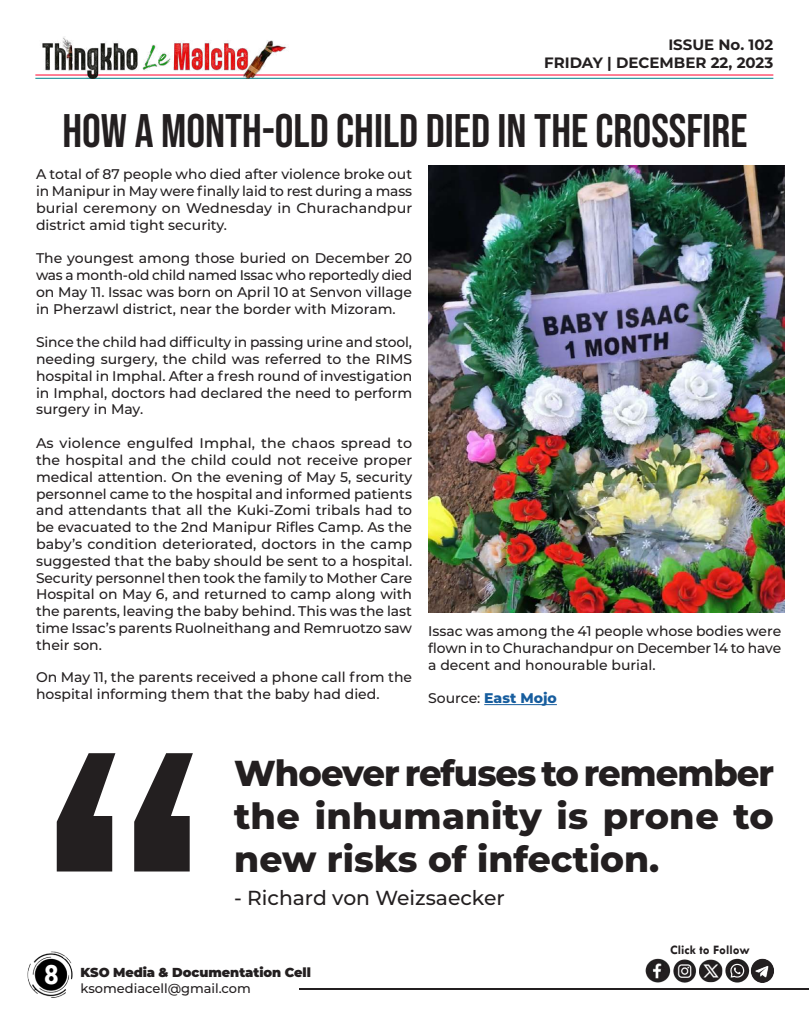
<style>
.page{position:relative;width:810px;height:1013px;background:#fff}
.page>*{position:absolute;margin:0;border:0;box-sizing:border-box;transform-origin:0 0}
.t1{font:523.6px "Bebas Neue";color:#231f20}
.t2{font:47px "Bebas Neue";color:#231f20}
.t3{font:800 36px/43.2px "Montserrat";color:#231f20;text-align:justify}
.t4{font:700 30px "Tw Cen";color:#fff}
.t5{font:500 20.3px "Montserrat";color:#231f20}
.t6{font:700 15px/18px "Montserrat";color:#231f20;text-align:right}
.t7{font:500 14px/16.8px "Montserrat";color:#231f20;text-align:justify}
.t8{font:800 14px "Montserrat";color:#175d9e}
.t9{font:900 13px "Montserrat";letter-spacing:-.005em;color:#231f20}
.t10{font:500 13px "Montserrat";color:#231f20}
.t11{font:700 13px "Tw Cen";color:#231f20}
.s1{font-weight:500;color:#231f20}
</style>
<div class="page">
<hr style="left:299px;top:988px;width:509px;height:1px;background:#231f20">
<img style="left:27px;top:951px;width:46px;height:47px">
<hr style="left:35px;top:74px;width:738px;height:1px;background:#ff002d">
<hr style="left:35px;top:78px;width:738px;height:1px;background:#00848b">
<img style="left:35px;top:37px;width:254px;height:42px">
<img style="left:645px;top:958px;width:129px;height:25px">
<hr style="left:484px;top:704px;width:73px;height:1px;background:#175d9e">
<img style="left:428px;top:165px;width:356px;height:447px">
<p class="t6" style="left:544px;top:35px;width:231px">ISSUE No. 102<br>FRIDAY | DECEMBER 22, 2023</p>
<h2 class="t2" style="left:62px;top:104px;width:687px">HOW A MONTH-OLD CHILD DIED IN THE CROSSFIRE</h2>
<p class="t7" style="left:36px;top:165px;width:378px">A total of 87 people who died after violence broke out in Manipur in May were finally laid to rest during a mass burial ceremony on Wednesday in Churachandpur district amid tight security.</p>
<p class="t7" style="left:36px;top:249px;width:378px">The youngest among those buried on December 20 was a month-old child named Issac who reportedly died on May 11. Issac was born on April 10 at Senvon village in Pherzawl district, near the border with Mizoram.</p>
<p class="t7" style="left:36px;top:333px;width:378px">Since the child had difficulty in passing urine and stool, needing surgery, the child was referred to the RIMS hospital in Imphal. After a fresh round of investigation in Imphal, doctors had declared the need to perform surgery in May.</p>
<p class="t7" style="left:36px;top:434px;width:378px">As violence engulfed Imphal, the chaos spread to the hospital and the child could not receive proper medical attention. On the evening of May 5, security personnel came to the hospital and informed patients and attendants that all the Kuki-Zomi tribals had to be evacuated to the 2nd Manipur Rifles Camp. As the baby’s condition deteriorated, doctors in the camp suggested that the baby should be sent to a hospital.<br>Security personnel then took the family to Mother Care Hospital on May 6, and returned to camp along with the parents, leaving the baby behind. This was the last time Issac’s parents Ruolneithang and Remruotzo saw their son.</p>
<p class="t7" style="left:36px;top:668px;width:378px">On May 11, the parents received a phone call from the hospital informing them that the baby had died.</p>
<p class="t7" style="left:428px;top:622px;width:355px">Issac was among the 41 people whose bodies were flown in to Churachandpur on December 14 to have a decent and honourable burial.</p>
<p class="t8" style="left:428px;top:688px;width:130px"><span class="s1">Source:</span> East Mojo</p>
<h1 class="t1" style="left:35px;top:642px;width:177px">“</h1>
<h3 class="t3" style="left:234px;top:749px;width:542px">Whoever refuses to remember the inhumanity is prone to new risks of infection.</h3>
<h3 class="t5" style="left:234px;top:883px;width:272px">- Richard von Weizsaecker</h3>
<p class="t11" style="left:670px;top:942px;width:81px">Click to Follow</p>
<h3 class="t4" style="left:43px;top:956px;width:17px">8</h3>
<p class="t9" style="left:81px;top:962px;width:232px">KSO Media &amp; Documentation Cell</p>
<p class="t10" style="left:81px;top:978px;width:172px">ksomediacell@gmail.com</p>
</div>
